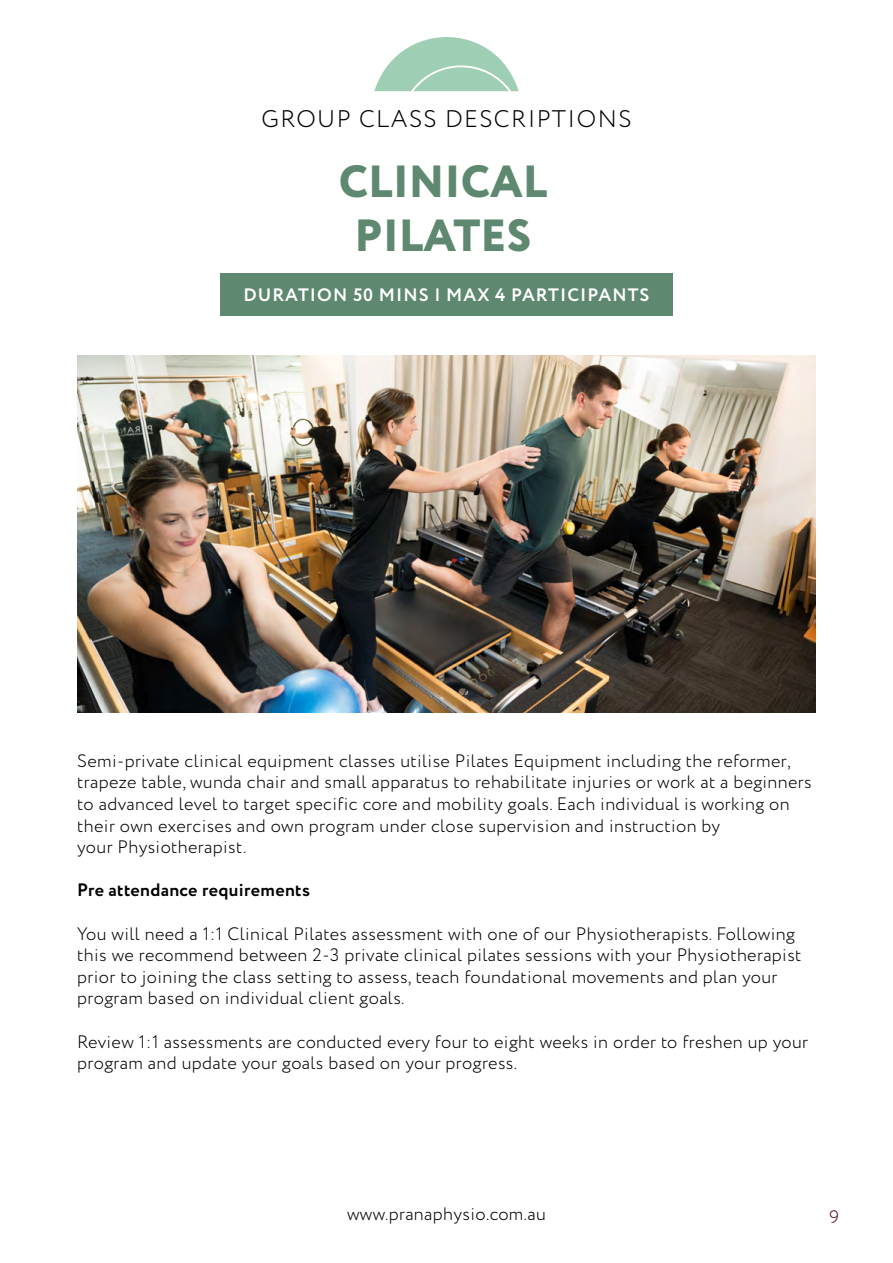
<style>
.page{position:relative;width:893px;height:1263px;background:#fff}
.page>*{position:absolute;margin:0;border:0;box-sizing:border-box;transform-origin:0 0}
.t1{font:800 45px/54px "Circe";color:#5e8870;text-align:center}
.t2{font:300 24px "Circe";letter-spacing:.06em;color:#000}
.t3{font:300 18px/21.6px "Circe";letter-spacing:.02em;color:#000}
.t4{font:700 18px "Circe";letter-spacing:.06em;color:#fff}
.t5{font:700 18px "Circe";letter-spacing:.02em;color:#000}
.t6{font:300 18px "Circe";color:#5b0a27}
</style>
<div class="page">
<svg style="left:374px;top:37px;width:145px;height:54px"></svg>
<div style="left:220px;top:273px;width:453px;height:42px;background:#5e8870"></div>
<img style="left:77px;top:356px;width:739px;height:357px">
<h2 class="t2" style="left:262px;top:103px;width:371px">GROUP CLASS DESCRIPTIONS</h2>
<h1 class="t1" style="left:339px;top:157px;width:210px">CLINICAL<br>PILATES</h1>
<p class="t4" style="left:243px;top:283px;width:408px">DURATION 50 MINS | MAX 4 PARTICIPANTS</p>
<p class="t3" style="left:77px;top:750px;width:736px">Semi-private clinical equipment classes utilise Pilates Equipment including the reformer, trapeze table, wunda chair and small apparatus to rehabilitate injuries or work at a beginners to advanced level to target specific core and mobility goals. Each individual is working on their own exercises and own program under close supervision and instruction by<br>your Physiotherapist.</p>
<p class="t5" style="left:77px;top:878px;width:234px">Pre attendance requirements</p>
<p class="t3" style="left:77px;top:923px;width:726px">You will need a 1:1 Clinical Pilates assessment with one of our Physiotherapists. Following this we recommend between 2-3 private clinical pilates sessions with your Physiotherapist prior to joining the class setting to assess, teach foundational movements and plan your program based on individual client goals.</p>
<p class="t3" style="left:77px;top:1031px;width:732px">Review 1:1 assessments are conducted every four to eight weeks in order to freshen up your program and update your goals based on your progress.</p>
<p class="t3" style="left:347px;top:1204px;width:200px">www.pranaphysio.com.au</p>
<p class="t6" style="left:829px;top:1205px;width:11px">9</p>
</div>
